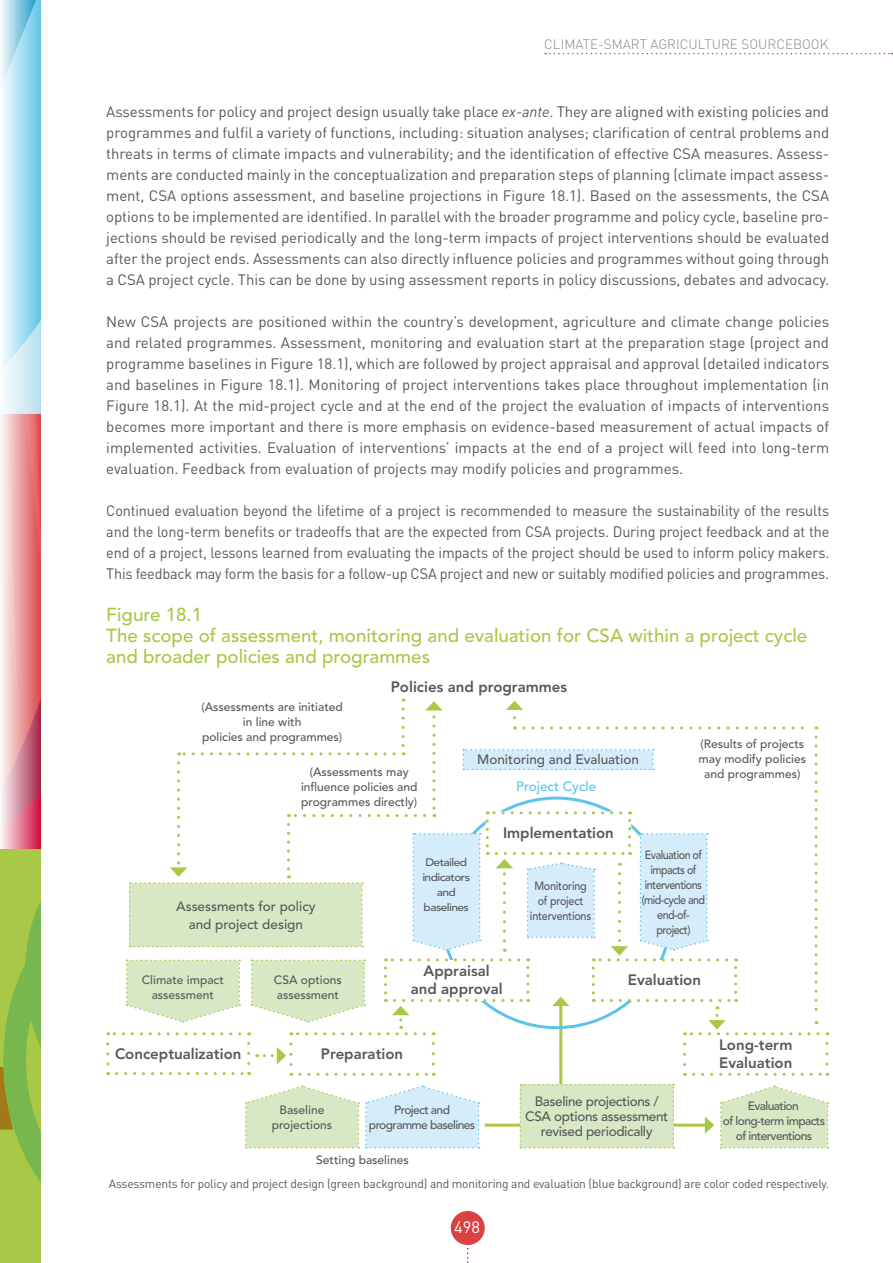
<style>
.page{position:relative;width:893px;height:1263px;background:#fff}
.page>*{position:absolute;margin:0;border:0;box-sizing:border-box;transform-origin:0 0}
.t1{font:500 18.75px/21px "Avenir LT Std";color:#a8c848}
.t2{font:16.5px "DIN Pro";color:#fff}
.t3{font:15px/21px "DIN Pro";letter-spacing:-.005em;color:#58585a;text-align:justify}
.t4{font:15px/21px "DIN Pro";letter-spacing:-.005em;color:#58585a;text-align:justify;scale:.96 1}
.t5{font:800 15px/18px "Avenir LT Std";color:#58585a}
.t6{font:500 13.5px/18px "Avenir LT Std";color:#58585a;text-align:center}
.t7{font:500 13.5px/15px "Avenir LT Std";letter-spacing:-.025em;color:#58585a;text-align:center}
.t8{font:300 13.5px "DIN Pro";color:#87888a}
.t9{font:500 13.5px "Avenir LT Std";color:#5bc4e8}
.t10{font:500 12px/15px "Avenir LT Std";color:#58585a;text-align:center}
.t11{font:12px "DIN Pro";letter-spacing:-.015em;color:#58585a}
.t12{font:500 12px/15px "Avenir LT Std";letter-spacing:-.05em;color:#58585a;text-align:center}
.t13{font:500 12px/15px "Avenir LT Std";letter-spacing:-.05em;color:#58585a;text-align:center;scale:.9 1}
.t14{font:500 12px/15px "Avenir LT Std";letter-spacing:-.02em;color:#58585a;text-align:center;scale:.9 1}
.t15{font:500 10.8px/15px "Avenir LT Std";letter-spacing:-.05em;color:#58585a;text-align:center;scale:1.11 1}
.s1{font-style:italic}
</style>
<div class="page">
<svg style="left:467px;top:1248px;width:2px;height:15px"></svg>
<div style="left:451px;top:1211px;width:34px;height:34px;background:#d94143;border-radius:50%"></div>
<div style="left:0;top:849px;width:41px;height:414px;background:#a8c848"></div>
<svg style="left:0;top:901px;width:41px;height:281px"></svg>
<svg style="left:545px;top:53px;width:347px;height:1px"></svg>
<svg style="left:1px;top:0;width:40px;height:849px"></svg>
<hr style="left:559px;top:1003px;width:3px;height:84px;background:#a8c848">
<hr style="left:485px;top:1123px;width:222px;height:3px;background:#a8c848">
<svg style="left:705px;top:1116px;width:9px;height:18px"></svg>
<svg style="left:245px;top:1085px;width:114px;height:63px;background:#ddebcb"></svg>
<svg style="left:720px;top:1085px;width:109px;height:63px"></svg>
<svg style="left:365px;top:1085px;width:115px;height:63px"></svg>
<div style="left:519px;top:1084px;width:155px;height:64px;background:#d8e8c4"></div>
<svg style="left:106px;top:698px;width:722px;height:378px"></svg>
<p class="t8" style="left:544px;top:35px;width:286px">CLIMATE-SMART AGRICULTURE SOURCEBOOK</p>
<p class="t3" style="left:106px;top:100px;width:724px">Assessments for policy and project design usually take place <span class="s1">ex-ante</span>. They are aligned with existing policies and programmes and fulfil a variety of functions, including: situation analyses; clarification of central problems and threats in terms of climate impacts and vulnerability; and the identification of effective CSA measures. Assess&shy;ments are conducted mainly in the conceptualization and preparation steps of planning (climate impact assess&shy;ment, CSA options assessment, and baseline projections in Figure 18.1). Based on the assessments, the CSA options to be implemented are identified. In parallel with the broader programme and policy cycle, baseline pro&shy;jections should be revised periodically and the long-term impacts of project interventions should be evaluated after the project ends. Assessments can also directly influence policies and programmes without going through a CSA project cycle. This can be done by using assessment reports in policy discussions, debates and advocacy.</p>
<p class="t3" style="left:106px;top:310px;width:724px">New CSA projects are positioned within the country’s development, agriculture and climate change policies and related programmes. Assessment, monitoring and evaluation start at the preparation stage (project and programme baselines in Figure 18.1), which are followed by project appraisal and approval (detailed indicators and baselines in Figure 18.1). Monitoring of project interventions takes place throughout implementation (in Figure 18.1). At the mid-project cycle and at the end of the project the evaluation of impacts of interventions becomes more important and there is more emphasis on evidence-based measurement of actual impacts of implemented activities. Evaluation of interventions’ impacts at the end of a project will feed into long-term evaluation. Feedback from evaluation of projects may modify policies and programmes.</p>
<p class="t4" style="left:106px;top:499px;width:755px">Continued evaluation beyond the lifetime of a project is recommended to measure the sustainability of the results and the long-term benefits or tradeoffs that are the expected from CSA projects. During project feedback and at the end of a project, lessons learned from evaluating the impacts of the project should be used to inform policy makers.<br>This feedback may form the basis for a follow-up CSA project and new or suitably modified policies and programmes.</p>
<p class="t1" style="left:106px;top:604px;width:702px">Figure 18.1<br>The scope of assessment, monitoring and evaluation for CSA within a project cycle and broader policies and programmes</p>
<p class="t10" style="left:201px;top:700px;width:143px">(Assessments are initiated in line with<br>policies and programmes)</p>
<p class="t5" style="left:391px;top:678px;width:178px">Policies and programmes</p>
<p class="t10" style="left:698px;top:736px;width:109px">(Results of projects may modify policies and programmes)</p>
<p class="t6" style="left:477px;top:751px;width:163px">Monitoring and Evaluation</p>
<p class="t10" style="left:301px;top:764px;width:118px">(Assessments may influence policies and programmes directly)</p>
<p class="t9" style="left:516px;top:779px;width:82px">Project Cycle</p>
<p class="t6" style="left:176px;top:897px;width:141px">Assessments for policy and project design</p>
<p class="t10" style="left:142px;top:972px;width:83px">Climate impact assessment</p>
<p class="t10" style="left:274px;top:972px;width:69px;text-align:left">CSA options assessment</p>
<p class="t15" style="left:422px;top:855px;width:44px">Detailed indicators and baselines</p>
<p class="t5" style="left:503px;top:824px;width:112px">Implementation</p>
<p class="t14" style="left:530px;top:878px;width:70px">Monitoring of project interventions</p>
<p class="t5" style="left:411px;top:962px;width:93px;text-align:center">Appraisal and approval</p>
<p class="t13" style="left:642px;top:847px;width:72px">Evaluation of impacts of interventions (mid-cycle and end-of&shy;project)</p>
<p class="t5" style="left:628px;top:971px;width:75px">Evaluation</p>
<p class="t5" style="left:115px;top:1045px;width:128px">Conceptualization</p>
<p class="t5" style="left:321px;top:1045px;width:84px">Preparation</p>
<p class="t5" style="left:719px;top:1036px;width:75px">Long-term<br>Evaluation</p>
<p class="t7" style="left:525px;top:1094px;width:144px">Baseline projections /<br>CSA options assessment revised periodically</p>
<p class="t10" style="left:272px;top:1102px;width:62px">Baseline projections</p>
<p class="t12" style="left:723px;top:1099px;width:104px">Evaluation<br>of long-term impacts of interventions</p>
<p class="t12" style="left:369px;top:1102px;width:108px">Project and programme baselines</p>
<p class="t10" style="left:316px;top:1152px;width:94px">Setting baselines</p>
<p class="t11" style="left:109px;top:1175px;width:722px">Assessments for policy and project design (green background) and monitoring and evaluation (blue background) are color coded respectively.</p>
<p class="t2" style="left:454px;top:1216px;width:27px">498</p>
</div>
